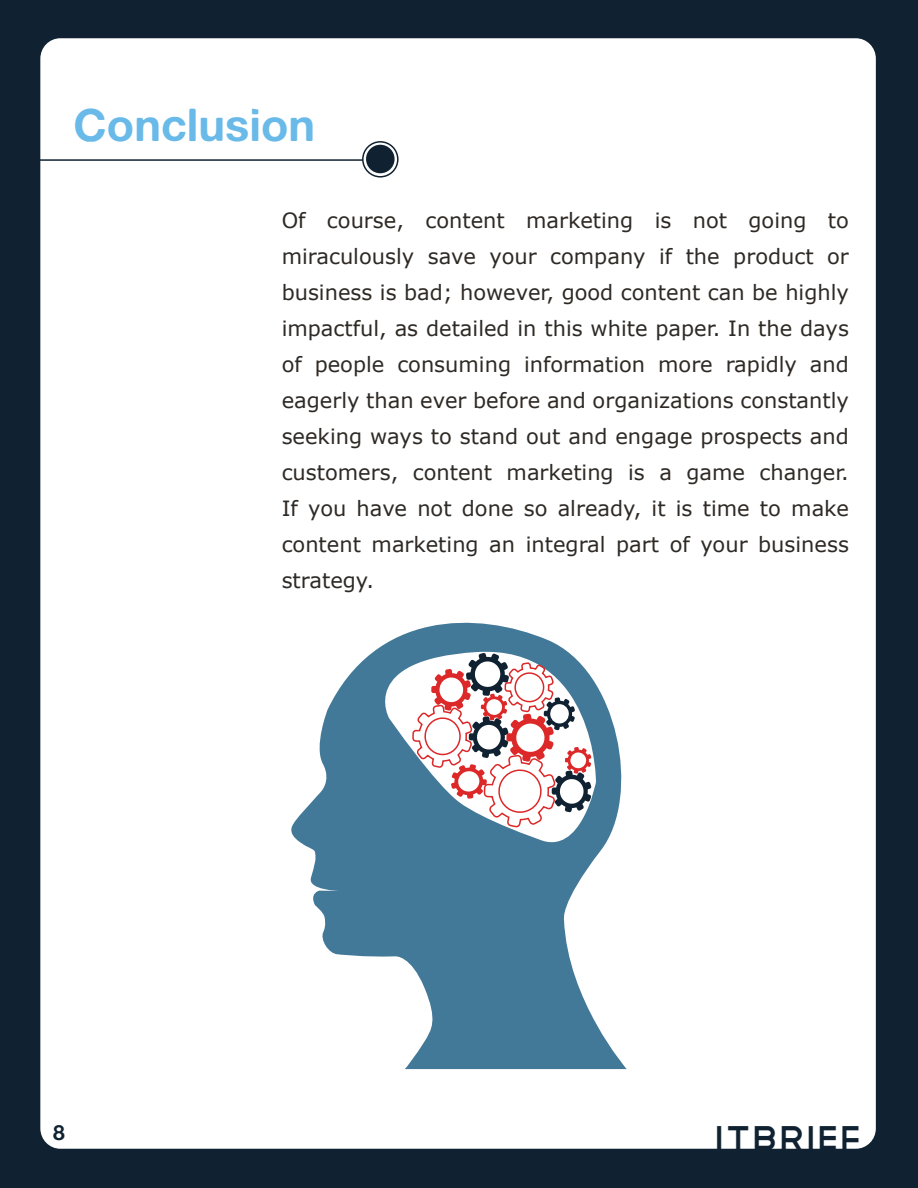
<style>
.page{position:relative;width:918px;height:1188px;background:#102231}
.page>*{position:absolute;margin:0;border:0;box-sizing:border-box;transform-origin:0 0}
.t1{font:45px "Alte Haas Grotesk Bold";color:#69bae8}
.t2{font:45px "Telegrafico";color:#102231}
.t3{font:21px/36px "Verdana";color:#2e2924;text-align:justify}
.t4{font:21px "Alte Haas Grotesk Bold";color:#102231}
</style>
<div class="page">
<div style="left:40px;top:38px;width:836px;height:1111px;background:#fff;border-radius:20px"></div>
<hr style="left:0;top:159px;width:363px;height:2px;background:#102231">
<div style="left:366px;top:145px;width:29px;height:28px;background:#102231;border-radius:50%"></div>
<div style="left:362px;top:141px;width:37px;height:37px;border:2px solid #102231;border-radius:50%"></div>
<svg style="left:291px;top:622px;width:336px;height:447px;fill:#437998"></svg>
<svg style="left:357px;top:645px;width:239px;height:213px;fill:#437998"></svg>
<svg style="left:412px;top:653px;width:180px;height:175px"></svg>
<h1 class="t1" style="left:74px;top:97px;width:243px">Conclusion</h1>
<p class="t3" style="left:282px;top:203px;width:569px">Of course, content marketing is not going to miraculously save your company if the product or business is bad; however, good content can be highly impactful, as detailed in this white paper. In the days of people consuming information more rapidly and eagerly than ever before and organizations constantly seeking ways to stand out and engage prospects and customers, content marketing is a game changer.<br>If you have not done so already, it is time to make content marketing an integral part of your business strategy.</p>
<p class="t4" style="left:53px;top:1120px;width:13px">8</p>
<h1 class="t2" style="left:714px;top:1107px;width:150px">ITBRIEF</h1>
</div>
